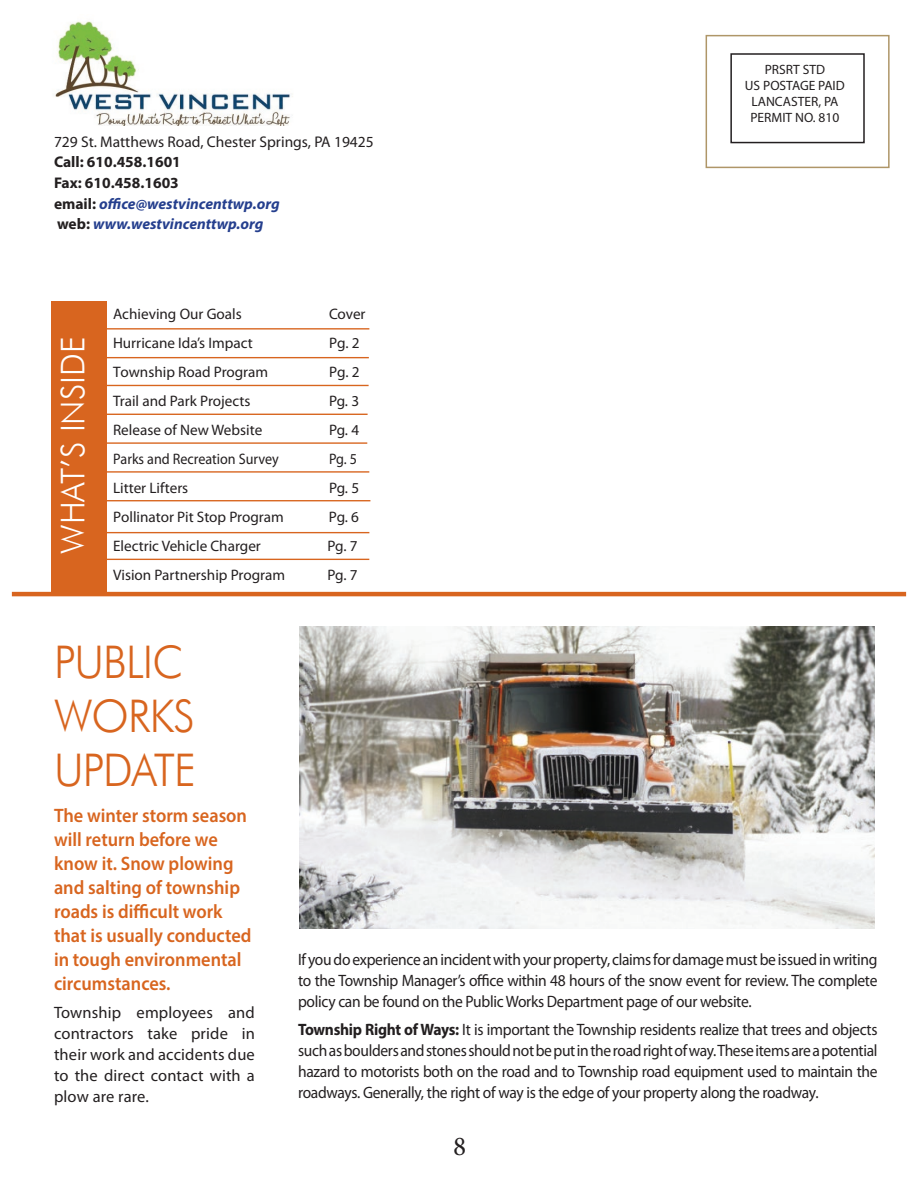
<style>
.page{position:relative;width:918px;height:1188px;background:#fff}
.page>*{position:absolute;margin:0;border:0;box-sizing:border-box;transform-origin:0 0}
.t1{font:300 45px "Futura BT";letter-spacing:-.02em;color:#d8651f;scale:.95 1}
.t2{font:300 32.7px "Futura BT";color:#fff}
.t3{font:28.5px "Minion Pro";color:#231f20}
.t4{font:600 19.5px/24px "Myriad Pro";color:#d8651f;scale:.94 1}
.t5{font:16.5px/21px "Myriad Pro";letter-spacing:-.02em;color:#231f20;text-align:justify;scale:.94 1}
.t6{font:16.5px/21px "Myriad Pro";letter-spacing:-.02em;color:#231f20;text-align:justify}
.t7{font:italic 700 15.45px "Myriad Pro";color:#253f8e}
.t8{font:15.45px "Myriad Pro";color:#231f20}
.t9{font:700 15.45px "Myriad Pro";color:#231f20}
.t10{font:15.15px "Myriad Pro";color:#231f20}
.t11{font:15.15px "Myriad Pro";color:#231f20;scale:.93 1}
.t12{font:15.15px "Myriad Pro";color:#231f20}
.t13{font:13.5px/16.2px "Myriad Pro";color:#231f20;text-align:center}
.s1{font-style:normal;color:#231f20}
.s2{font-style:inherit}
.s3{font-weight:700}
</style>
<div class="page">
<img style="left:299px;top:626px;width:576px;height:303px">
<img style="left:55px;top:21px;width:238px;height:104px">
<div style="left:51px;top:301px;width:56px;height:292px;background:#d8651f"></div>
<hr style="left:106px;top:328px;width:263px;height:2px;background:#d8651f">
<hr style="left:105px;top:357px;width:264px;height:1px;background:#d8651f">
<hr style="left:105px;top:385px;width:264px;height:1px;background:#d8651f">
<hr style="left:104px;top:442px;width:263px;height:2px;background:#d8651f">
<hr style="left:104px;top:414px;width:264px;height:1px;background:#d8651f">
<hr style="left:103px;top:500px;width:267px;height:1px;background:#d8651f">
<hr style="left:106px;top:471px;width:263px;height:2px;background:#d8651f">
<hr style="left:106px;top:532px;width:263px;height:1px;background:#d8651f">
<hr style="left:106px;top:559px;width:263px;height:1px;background:#d8651f">
<hr style="left:12px;top:592px;width:894px;height:4px;background:#d8651f">
<div style="left:730px;top:53px;width:135px;height:90px;border:2px solid #231f20"></div>
<div style="left:706px;top:35px;width:184px;height:133px;border:2px solid #af9668"></div>
<p class="t8" style="left:54px;top:132px;width:321px">729 St. Matthews Road, Chester Springs, PA 19425</p>
<p class="t9" style="left:54px;top:152px;width:128px">Call: 610.458.1601</p>
<p class="t9" style="left:54px;top:173px;width:126px">Fax: 610.458.1603</p>
<p class="t7" style="left:54px;top:193px;width:227px"><span class="s1">email:</span> office@westvincenttwp.org</p>
<p class="t7" style="left:57px;top:214px;width:208px"><span class="s1">web:</span> www.westvincenttwp.org</p>
<p class="t2" style="left:53px;top:554px;width:219px;rotate:-90deg">WHAT’S INSIDE</p>
<p class="t10" style="left:113px;top:305px;width:130px"><span class="s2">A</span>chieving Our Goals</p>
<p class="t10" style="left:329px;top:305px;width:38px">Cover</p>
<p class="t10" style="left:113px;top:334px;width:141px">Hurricane Ida’s Impact</p>
<p class="t12" style="left:329px;top:334px;width:32px">P<span class="s2">g</span>. 2</p>
<p class="t10" style="left:113px;top:363px;width:157px"><span class="s2">T</span>ownship Road Program</p>
<p class="t12" style="left:329px;top:363px;width:32px">P<span class="s2">g</span>. 2</p>
<p class="t10" style="left:113px;top:392px;width:139px">Trail and Park Projects</p>
<p class="t10" style="left:329px;top:392px;width:32px">Pg. 3</p>
<p class="t10" style="left:113px;top:421px;width:151px">Release of New Website</p>
<p class="t10" style="left:329px;top:421px;width:32px">Pg. 4</p>
<p class="t11" style="left:113px;top:450px;width:180px"><span class="s2">P</span>arks and Recreation Survey</p>
<p class="t11" style="left:329px;top:450px;width:32px">Pg. 5</p>
<p class="t10" style="left:113px;top:479px;width:77px">Litter Lifters</p>
<p class="t10" style="left:329px;top:479px;width:32px">Pg. 5</p>
<p class="t10" style="left:113px;top:508px;width:172px"><span class="s2">P</span>ollinator Pit Stop Program</p>
<p class="t10" style="left:329px;top:508px;width:32px">Pg. 6</p>
<p class="t10" style="left:113px;top:537px;width:149px"><span class="s2">E</span>lectric Vehicle Charger</p>
<p class="t10" style="left:327px;top:537px;width:32px">Pg. 7</p>
<p class="t10" style="left:113px;top:566px;width:173px"><span class="s2">V</span>ision Partnership Program</p>
<p class="t10" style="left:328px;top:566px;width:32px">Pg. 7</p>
<p class="t13" style="left:765px;top:61px;width:62px">PRSRT STD</p>
<p class="t13" style="left:745px;top:77px;width:101px">US POSTAGE PAID<br>LANCASTER, PA<br>PERMIT NO. 810</p>
<p class="t1" style="left:54px;top:635px;width:137px">PUBLIC</p>
<p class="t1" style="left:54px;top:689px;width:150px">WORKS</p>
<p class="t1" style="left:54px;top:743px;width:151px">UPDATE</p>
<p class="t4" style="left:54px;top:803px;width:212px">The winter storm season will return before we know it. Snow plowing and salting of township roads is difficult work that is usually conducted in tough environmental circumstances.</p>
<p class="t6" style="left:54px;top:1002px;width:202px">Township employees and contractors take pride in their work and accidents due to the direct contact with a plow are rare.</p>
<p class="t5" style="left:298px;top:949px;width:618px">If you do experience an incident with your property, claims for damage must be issued in writing to the Township Manager’s office within 48 hours of the snow event for review. The complete policy can be found on the Public Works Department page of our website.</p>
<p class="t5" style="left:298px;top:1019px;width:618px"><span class="s3">Township Right of Ways:</span> It is important the Township residents realize that trees and objects such as boulders and stones should not be put in the road right of way. These items are a potential hazard to motorists both on the road and to Township road equipment used to maintain the roadways. Generally, the right of way is the edge of your property along the roadway.</p>
<p class="t3" style="left:453px;top:1127px;width:15px">8</p>
</div>
